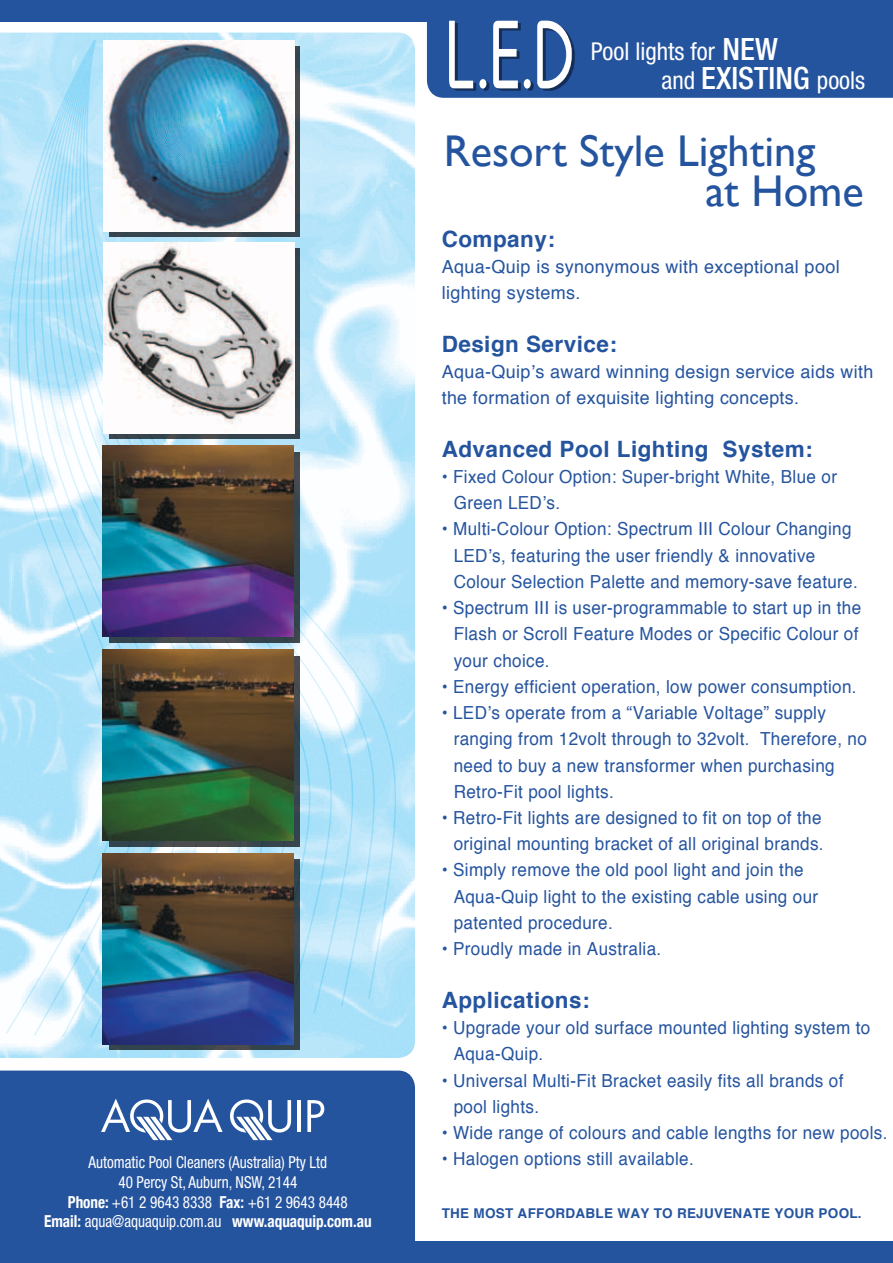
<style>
.page{position:relative;width:893px;height:1263px;background:#fff}
.page>*{position:absolute;margin:0;border:0;box-sizing:border-box;transform-origin:0 0}
.t1{font:92.55px "Harry Plain";color:#fff;scale:.75 1}
.t2{font:44.4px/39.6px "Gill Sans";color:#25549f}
.t3{font:condensed 24.6px/29.7px "Helvetica Neue";color:#fff}
.t4{font:700 22.5px "Helvetica";letter-spacing:.02em;color:#25549f}
.t5{font:18px/26.2px "Helvetica";letter-spacing:.02em;color:#25549f;scale:.95 1}
.t6{font:18px/26.2px "Helvetica";letter-spacing:.02em;color:#25549f}
.t7{font:condensed 16.5px/19.8px "Helvetica Neue";color:#fff;text-align:center;scale:.92 1}
.t8{font:700 13.5px "Helvetica";letter-spacing:.02em;color:#25549f}
.s1{font-weight:700}
.s2{font-weight:500;font-size:30.75px}
</style>
<div class="page">
<div style="left:0;top:0;width:893px;height:21px;background:#25549f"></div>
<div style="left:427px;top:21px;width:466px;height:77px;background:#25549f"></div>
<div style="left:0;top:1070px;width:415px;height:193px;background:#25549f"></div>
<hr style="left:297px;top:1100px;width:4px;height:32px;background:#fff">
<svg style="left:307px;top:1100px;width:17px;height:32px"></svg>
<svg style="left:230px;top:1099px;width:61px;height:41px"></svg>
<svg style="left:101px;top:1098px;width:122px;height:42px"></svg>
<div style="left:198px;top:1242px;width:695px;height:21px;background:#25549f"></div>
<img style="left:0;top:33px;width:415px;height:1025px">
<div style="left:109px;top:46px;width:191px;height:191px;background:linear-gradient(to bottom,#43494e,#39454d)"></div>
<svg style="left:109px;top:248px;width:191px;height:191px;background:#49555c"></svg>
<svg style="left:109px;top:452px;width:191px;height:191px;background:#3a464c"></svg>
<img style="left:103px;top:41px;width:191px;height:191px">
<img style="left:103px;top:243px;width:191px;height:191px">
<img style="left:103px;top:446px;width:191px;height:191px">
<svg style="left:109px;top:655px;width:191px;height:191px;background:#3c474d"></svg>
<img style="left:103px;top:650px;width:191px;height:191px">
<svg style="left:109px;top:859px;width:191px;height:191px;background:#344350"></svg>
<img style="left:103px;top:853px;width:191px;height:191px">
<p class="t7" style="left:44px;top:1152px;width:358px">Automatic Pool Cleaners (Australia) Pty Ltd<br>40 Percy St, Auburn, NSW, 2144<br><span class="s1">Phone:</span> +61 2 9643 8338 <span class="s1">Fax:</span> +61 2 9643 8448<br><span class="s1">Email:</span> aqua@aquaquip.com.au <span class="s1">www.aquaquip.com.au</span></p>
<p class="t1" style="left:445px;top:-5px;width:175px">L.E.D</p>
<p class="t3" style="left:662px;top:36px;width:205px;text-indent:-71px">Pool lights for <span class="s2">NEW<br></span>and <span class="s2">EXISTING</span> pools</p>
<p class="t2" style="left:705px;top:131px;width:160px;text-indent:-261px">Resort Style Lighting<br>at Home</p>
<p class="t4" style="left:442px;top:220px;width:115px">Company:</p>
<p class="t6" style="left:442px;top:254px;width:399px">Aqua-Quip is synonymous with exceptional pool lighting systems.</p>
<p class="t4" style="left:442px;top:325px;width:177px">Design Service:</p>
<p class="t6" style="left:442px;top:359px;width:433px">Aqua-Quip’s award winning design service aids with the formation of exquisite lighting concepts.</p>
<p class="t4" style="left:442px;top:430px;width:373px">Advanced Pool Lighting System:</p>
<p class="t5" style="left:454px;top:464px;width:405px;text-indent:-12px">• Fixed Colour Option: Super-bright White, Blue or<br>Green LED’s.</p>
<p class="t5" style="left:454px;top:516px;width:427px;text-indent:-12px">• Multi-Colour Option: Spectrum III Colour Changing<br>LED’s, featuring the user friendly &amp; innovative<br>Colour Selection Palette and memory-save feature.</p>
<p class="t5" style="left:454px;top:595px;width:430px;text-indent:-12px">• Spectrum III is user-programmable to start up in the<br>Flash or Scroll Feature Modes or Specific Colour of your choice.</p>
<p class="t5" style="left:442px;top:674px;width:438px">• Energy efficient operation, low power consumption.</p>
<p class="t5" style="left:454px;top:700px;width:436px;text-indent:-12px">• LED’s operate from a “Variable Voltage” supply ranging from 12volt through to 32volt. Therefore, no need to buy a new transformer when purchasing Retro-Fit pool lights.</p>
<p class="t5" style="left:442px;top:805px;width:404px;text-align:right">• Retro-Fit lights are designed to fit on top of the original mounting bracket of all original brands.</p>
<p class="t5" style="left:454px;top:857px;width:385px;text-indent:-12px">• Simply remove the old pool light and join the<br>Aqua-Quip light to the existing cable using our patented procedure.</p>
<p class="t5" style="left:442px;top:936px;width:233px">• Proudly made in Australia.</p>
<p class="t4" style="left:442px;top:982px;width:149px">Applications:</p>
<p class="t5" style="left:454px;top:1015px;width:440px;text-indent:-12px">• Upgrade your old surface mounted lighting system to<br>Aqua-Quip.</p>
<p class="t5" style="left:454px;top:1068px;width:412px;text-indent:-12px">• Universal Multi-Fit Bracket easily fits all brands of pool lights.</p>
<p class="t5" style="left:442px;top:1120px;width:471px">• Wide range of colours and cable lengths for new pools.</p>
<p class="t5" style="left:442px;top:1146px;width:267px">• Halogen options still available.</p>
<p class="t8" style="left:442px;top:1202px;width:421px">THE MOST AFFORDABLE WAY TO REJUVENATE YOUR POOL.</p>
</div>
